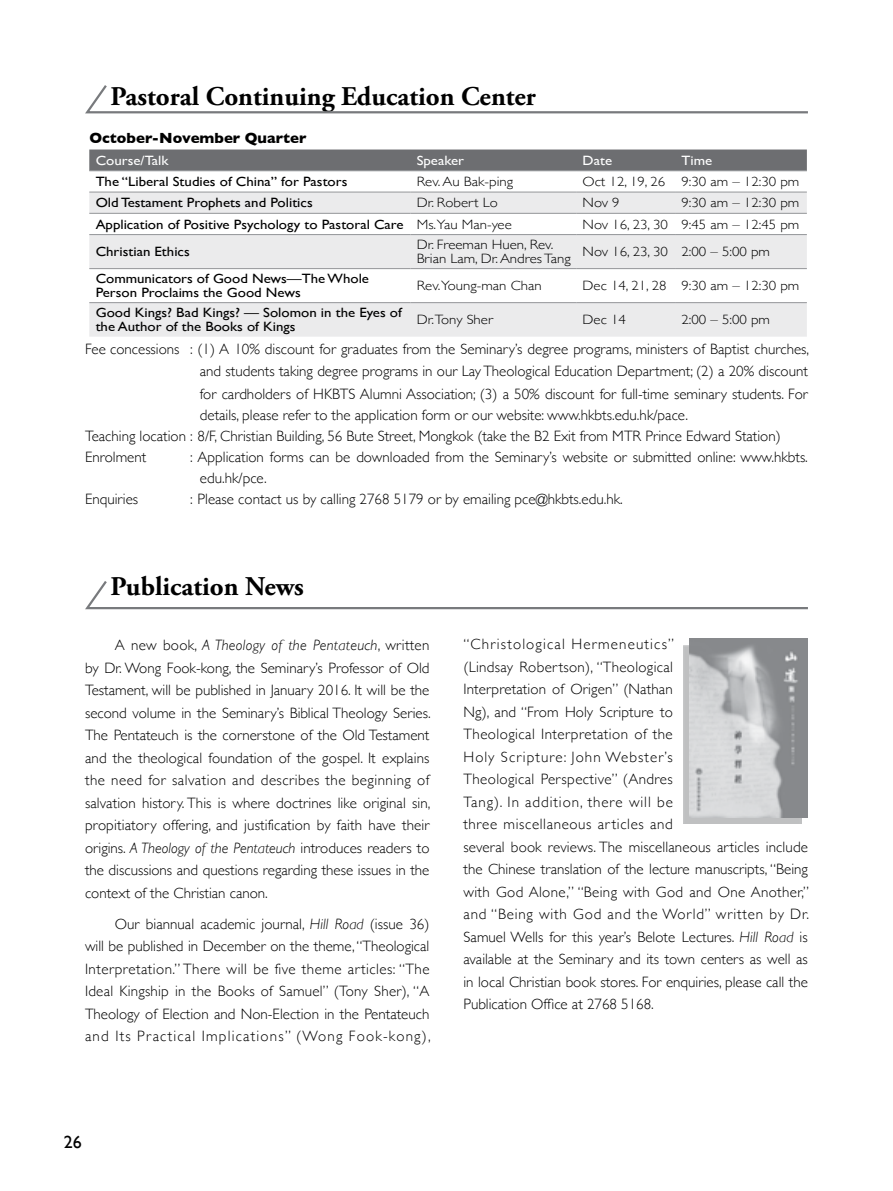
<style>
.page{position:relative;width:893px;height:1191px;background:#fff}
.page>*{position:absolute;margin:0;border:0;box-sizing:border-box;transform-origin:0 0}
.t1{font:700 27px "Adobe Garamond Pro";color:#000}
.t2{font:18px "Gill Sans";color:#000}
.t3{font:300 15px/22.5px "Gill Sans";color:#000;text-align:justify}
.t4{font:700 15px "Gill Sans";color:#000}
.t5{font:13.5px/14.2px "Gill Sans";color:#000;scale:1.1 1}
.t6{font:300 13.5px/14.2px "Gill Sans";color:#000;scale:1.1 1}
.t7{font:13.5px "Gill Sans";color:#fff;scale:1.1 1}
.s1{font-weight:300}
.s2{font-style:italic}
</style>
<div class="page">
<div style="left:683px;top:645px;width:119px;height:179px;background:#808284;opacity:.5"></div>
<img style="left:690px;top:639px;width:118px;height:178px">
<div style="left:89px;top:149px;width:718px;height:21px;background:#6d6e71"></div>
<svg style="left:89px;top:193px;width:718px;height:144px;fill:#ebebec"></svg>
<hr style="left:89px;top:170px;width:321px;height:1px;background:#939598">
<hr style="left:410px;top:170px;width:166px;height:1px;background:#939598">
<hr style="left:576px;top:170px;width:99px;height:1px;background:#939598">
<hr style="left:675px;top:170px;width:132px;height:1px;background:#939598">
<hr style="left:89px;top:192px;width:321px;height:1px;background:#939598">
<hr style="left:410px;top:192px;width:166px;height:1px;background:#939598">
<hr style="left:576px;top:192px;width:99px;height:1px;background:#939598">
<hr style="left:675px;top:192px;width:132px;height:1px;background:#939598">
<hr style="left:89px;top:213px;width:321px;height:1px;background:#939598">
<hr style="left:410px;top:213px;width:166px;height:1px;background:#939598">
<hr style="left:576px;top:213px;width:99px;height:1px;background:#939598">
<hr style="left:675px;top:213px;width:132px;height:1px;background:#939598">
<hr style="left:89px;top:234px;width:321px;height:1px;background:#939598">
<hr style="left:410px;top:234px;width:166px;height:1px;background:#939598">
<hr style="left:576px;top:234px;width:99px;height:1px;background:#939598">
<hr style="left:675px;top:234px;width:132px;height:1px;background:#939598">
<hr style="left:89px;top:268px;width:321px;height:1px;background:#939598">
<hr style="left:410px;top:268px;width:166px;height:1px;background:#939598">
<hr style="left:576px;top:268px;width:99px;height:1px;background:#939598">
<hr style="left:675px;top:268px;width:132px;height:1px;background:#939598">
<hr style="left:89px;top:302px;width:321px;height:1px;background:#939598">
<hr style="left:410px;top:302px;width:166px;height:1px;background:#939598">
<hr style="left:576px;top:302px;width:99px;height:1px;background:#939598">
<hr style="left:675px;top:302px;width:132px;height:1px;background:#939598">
<svg style="left:85px;top:85px;width:723px;height:29px"></svg>
<svg style="left:85px;top:581px;width:723px;height:29px"></svg>
<h1 class="t1" style="left:111px;top:80px;width:427px">Pastoral Continuing Education Center</h1>
<p class="t4" style="left:89px;top:126px;width:218px">October-November Quarter</p>
<p class="t7" style="left:96px;top:152px;width:68px">Course/Talk</p>
<p class="t7" style="left:417px;top:152px;width:45px">Speaker</p>
<p class="t7" style="left:583px;top:152px;width:28px">Date</p>
<p class="t7" style="left:681px;top:152px;width:29px">Time</p>
<p class="t5" style="left:96px;top:174px;width:230px">The “Liberal Studies of China” for Pastors</p>
<p class="t6" style="left:417px;top:174px;width:89px">Rev. Au Bak-ping</p>
<p class="t6" style="left:583px;top:174px;width:199px">Oct 12, 19, 26 9:30 am – 12:30 pm</p>
<p class="t5" style="left:96px;top:195px;width:199px">Old Testament Prophets and Politics</p>
<p class="t6" style="left:417px;top:195px;width:75px">Dr. Robert Lo</p>
<p class="t6" style="left:583px;top:195px;width:35px">Nov 9</p>
<p class="t6" style="left:681px;top:195px;width:109px">9:30 am – 12:30 pm</p>
<p class="t5" style="left:96px;top:217px;width:380px">Application of Positive Psychology to Pastoral Care <span class="s1">Ms.Yau Man-yee</span></p>
<p class="t6" style="left:583px;top:216px;width:199px">Nov 16, 23, 30 9:45 am – 12:45 pm</p>
<p class="t5" style="left:96px;top:244px;width:87px">Christian Ethics</p>
<p class="t6" style="left:417px;top:237px;width:141px">Dr. Freeman Huen, Rev.<br>Brian Lam, Dr. Andres Tang</p>
<p class="t6" style="left:583px;top:244px;width:172px">Nov 16, 23, 30 2:00 – 5:00 pm</p>
<p class="t5" style="left:96px;top:271px;width:250px">Communicators of Good News—The Whole<br>Person Proclaims the Good News</p>
<p class="t6" style="left:417px;top:278px;width:115px">Rev.Young-man Chan</p>
<p class="t6" style="left:583px;top:278px;width:199px">Dec 14, 21, 28 9:30 am – 12:30 pm</p>
<p class="t5" style="left:96px;top:305px;width:280px">Good Kings? Bad Kings? — Solomon in the Eyes of the Author of the Books of Kings</p>
<p class="t6" style="left:417px;top:312px;width:71px">Dr.Tony Sher</p>
<p class="t6" style="left:583px;top:312px;width:41px">Dec 14</p>
<p class="t6" style="left:681px;top:312px;width:82px">2:00 – 5:00 pm</p>
<p class="t3" style="left:200px;top:337px;width:611px;text-indent:-115px">Fee concessions : (1) A 10% discount for graduates from the Seminary’s degree programs, ministers of Baptist churches, and students taking degree programs in our Lay Theological Education Department; (2) a 20% discount for cardholders of HKBTS Alumni Association; (3) a 50% discount for full-time seminary students. For</p>
<p class="t3" style="left:85px;top:403px;width:697px;line-height:21px;text-align:left;text-indent:115px">details, please refer to the application form or our website: www.hkbts.edu.hk/pace.<br>Teaching location : 8/F, Christian Building, 56 Bute Street, Mongkok (take the B2 Exit from MTR Prince Edward Station)<br>Enrolment</p>
<p class="t3" style="left:200px;top:445px;width:610px;line-height:21px;text-indent:-10px">: Application forms can be downloaded from the Seminary’s website or submitted online: www.hkbts. edu.hk/pce.</p>
<p class="t3" style="left:85px;top:487px;width:55px">Enquiries</p>
<p class="t3" style="left:190px;top:487px;width:434px">: Please contact us by calling 2768 5179 or by emailing pce@hkbts.edu.hk.</p>
<h1 class="t1" style="left:111px;top:570px;width:195px">Publication News</h1>
<p class="t3" style="left:85px;top:633px;width:347px;text-indent:30px">A new book, <span class="s2">A Theology of the Pentateuch</span>, written by Dr. Wong Fook-kong, the Seminary’s Professor of Old Testament, will be published in January 2016. It will be the second volume in the Seminary’s Biblical Theology Series.<br>The Pentateuch is the cornerstone of the Old Testament and the theological foundation of the gospel. It explains the need for salvation and describes the beginning of salvation history. This is where doctrines like original sin, propitiatory offering, and justification by faith have their origins. <span class="s2">A Theology of the Pentateuch</span> introduces readers to the discussions and questions regarding these issues in the context of the Christian canon.</p>
<p class="t3" style="left:85px;top:911px;width:347px;text-indent:30px">Our biannual academic journal, <span class="s2">Hill Road</span> (issue 36) will be published in December on the theme, “Theological Interpretation.” There will be five theme articles: “The Ideal Kingship in the Books of Samuel” (Tony Sher), “A Theology of Election and Non-Election in the Pentateuch and Its Practical Implications” (Wong Fook-kong),</p>
<p class="t3" style="left:463px;top:632px;width:347px;text-align:left">“Christological Hermeneutics”<br>(Lindsay Robertson), “Theological<br>Interpretation of Origen” (Nathan<br>Ng), and “From Holy Scripture to<br>Theological Interpretation of the<br>Holy Scripture: John Webster’s<br>Theological Perspective” (Andres<br>Tang). In addition, there will be<br>three miscellaneous articles and<br>several book reviews. The miscellaneous articles include the Chinese translation of the lecture manuscripts, “Being with God Alone,” “Being with God and One Another,” and “Being with God and the World” written by Dr.<br>Samuel Wells for this year’s Belote Lectures. <span class="s2">Hill Road</span> is available at the Seminary and its town centers as well as in local Christian book stores. For enquiries, please call the Publication Office at 2768 5168.</p>
<p class="t2" style="left:64px;top:1131px;width:19px">26</p>
</div>
